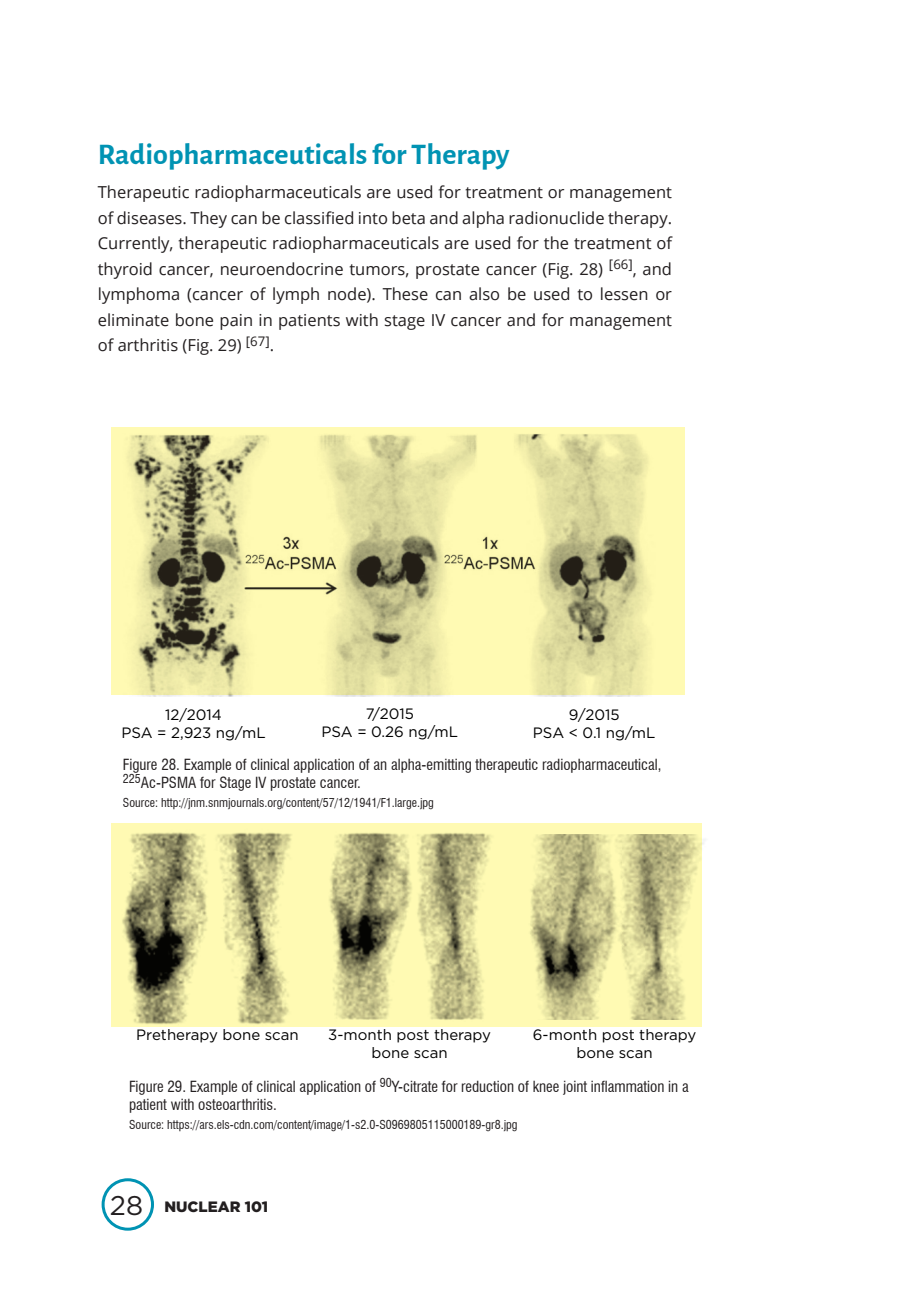
<style>
.page{position:relative;width:906px;height:1289px;background:#fff}
.page>*{position:absolute;margin:0;border:0;box-sizing:border-box;transform-origin:0 0}
.t1{font:700 30px "Alegreya Sans";color:#0093b3}
.t2{font:16.5px/25.5px "Open Sans";color:#231f20;text-align:justify}
.t3{font:condensed 15px/18px "Swiss 721 BT";color:#231f20}
.t4{font:15px/18px "Gotham";color:#000;text-align:center}
.t5{font:900 15px "Gotham";color:#231f20}
.t6{font:condensed 12px "Swiss 721 BT";color:#231f20}
.s1{font-weight:400;font-size:27px}
</style>
<div class="page">
<div style="left:102px;top:1178px;width:52px;height:52px;border:3px solid #0093b3;border-radius:50%"></div>
<img style="left:701px;top:834px;width:4px;height:185px">
<svg style="left:111px;top:427px;width:573px;height:268px;background:#dcd89b"></svg>
<svg style="left:111px;top:823px;width:590px;height:203px;background:#d0cd92"></svg>
<h1 class="t1" style="left:98px;top:133px;width:413px">Radiopharmaceuticals for Therapy</h1>
<p class="t2" style="left:98px;top:179px;width:576px">Therapeutic radiopharmaceuticals are used for treatment or management of diseases. They can be classified into beta and alpha radionuclide therapy.<br>Currently, therapeutic radiopharmaceuticals are used for the treatment of thyroid cancer, neuroendocrine tumors, prostate cancer (Fig. 28) <sup>[66]</sup>, and lymphoma (cancer of lymph node). These can also be used to lessen or eliminate bone pain in patients with stage IV cancer and for management of arthritis (Fig. 29) <sup>[67]</sup>.</p>
<p class="t4" style="left:121px;top:705px;width:146px">12/2014<br>PSA = 2,923 ng/mL</p>
<p class="t4" style="left:321px;top:704px;width:138px">7/2015<br>PSA = 0.26 ng/mL</p>
<p class="t4" style="left:533px;top:705px;width:124px">9/2015<br>PSA &lt; 0.1 ng/mL</p>
<p class="t3" style="left:123px;top:755px;width:540px">Figure 28. Example of clinical application of an alpha-emitting therapeutic radiopharmaceutical,<br><sup>225</sup>Ac-PSMA for Stage IV prostate cancer.</p>
<p class="t6" style="left:123px;top:795px;width:312px">Source: http://jnm.snmjournals.org/content/57/12/1941/F1.large.jpg</p>
<p class="t4" style="left:136px;top:1025px;width:164px">Pretherapy bone scan</p>
<p class="t4" style="left:328px;top:1025px;width:164px">3-month post therapy bone scan</p>
<p class="t4" style="left:533px;top:1025px;width:165px">6-month post therapy bone scan</p>
<p class="t3" style="left:129px;top:1077px;width:561px">Figure 29. Example of clinical application of <sup>90</sup>Y-citrate for reduction of knee joint inflammation in a patient with osteoarthritis.</p>
<p class="t6" style="left:129px;top:1117px;width:390px">Source: https://ars.els-cdn.com/content/image/1-s2.0-S0969805115000189-gr8.jpg</p>
<p class="t5" style="left:110px;top:1195px;width:160px"><span class="s1">28</span> NUCLEAR 101</p>
</div>
